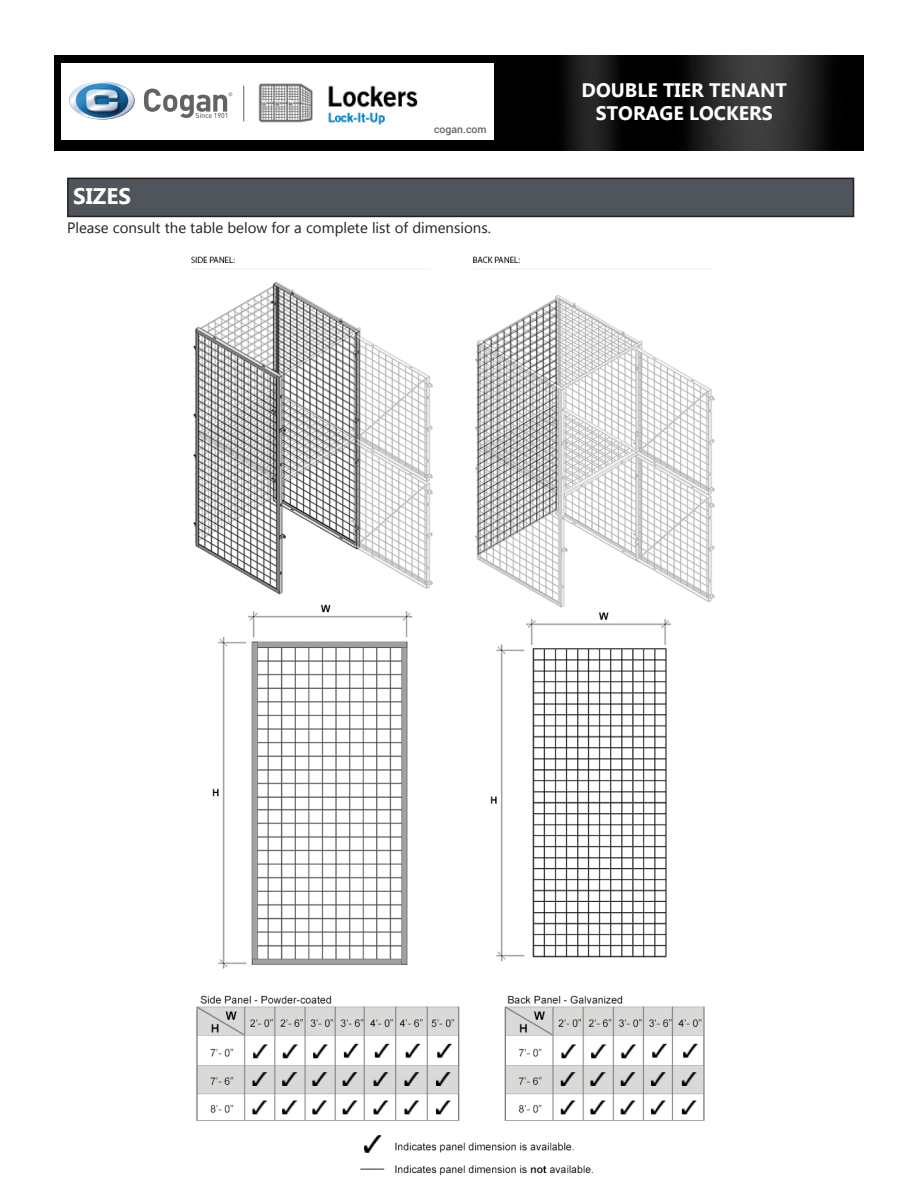
<style>
.page{position:relative;width:918px;height:1188px;background:#fff}
.page>*{position:absolute;margin:0;border:0;box-sizing:border-box;transform-origin:0 0}
.t1{font:700 22.5px "Myanmar Text";color:#fff}
.t2{font:700 19.5px "Myanmar Text";color:#fff}
.t3{font:15px "Myanmar Text";color:#231f20}
.t4{font:500 10.5px "Roboto";color:#636667}
</style>
<div class="page">
<div style="left:68px;top:178px;width:786px;height:38px;background:#4f555b"></div>
<div style="left:67px;top:178px;width:787px;height:39px;border:2px solid #231f20"></div>
<img style="left:54px;top:56px;width:810px;height:94px">
<img style="left:191px;top:256px;width:524px;height:920px">
<div style="left:61px;top:63px;width:433px;height:77px;background:#fff"></div>
<svg style="left:69px;top:82px;width:66px;height:38px"></svg>
<svg style="left:144px;top:89px;width:88px;height:29px"></svg>
<hr style="left:243px;top:86px;width:1px;height:35px;background:#616365">
<img style="left:258px;top:83px;width:160px;height:42px">
<p class="t1" style="left:73px;top:183px;width:60px">SIZES</p>
<p class="t4" style="left:434px;top:122px;width:54px">cogan.com</p>
<p class="t3" style="left:67px;top:219px;width:425px">Please consult the table below for a complete list of dimensions.</p>
<p class="t2" style="left:582px;top:79px;width:207px">DOUBLE TIER TENANT</p>
<p class="t2" style="left:596px;top:102px;width:178px">STORAGE LOCKERS</p>
</div>
